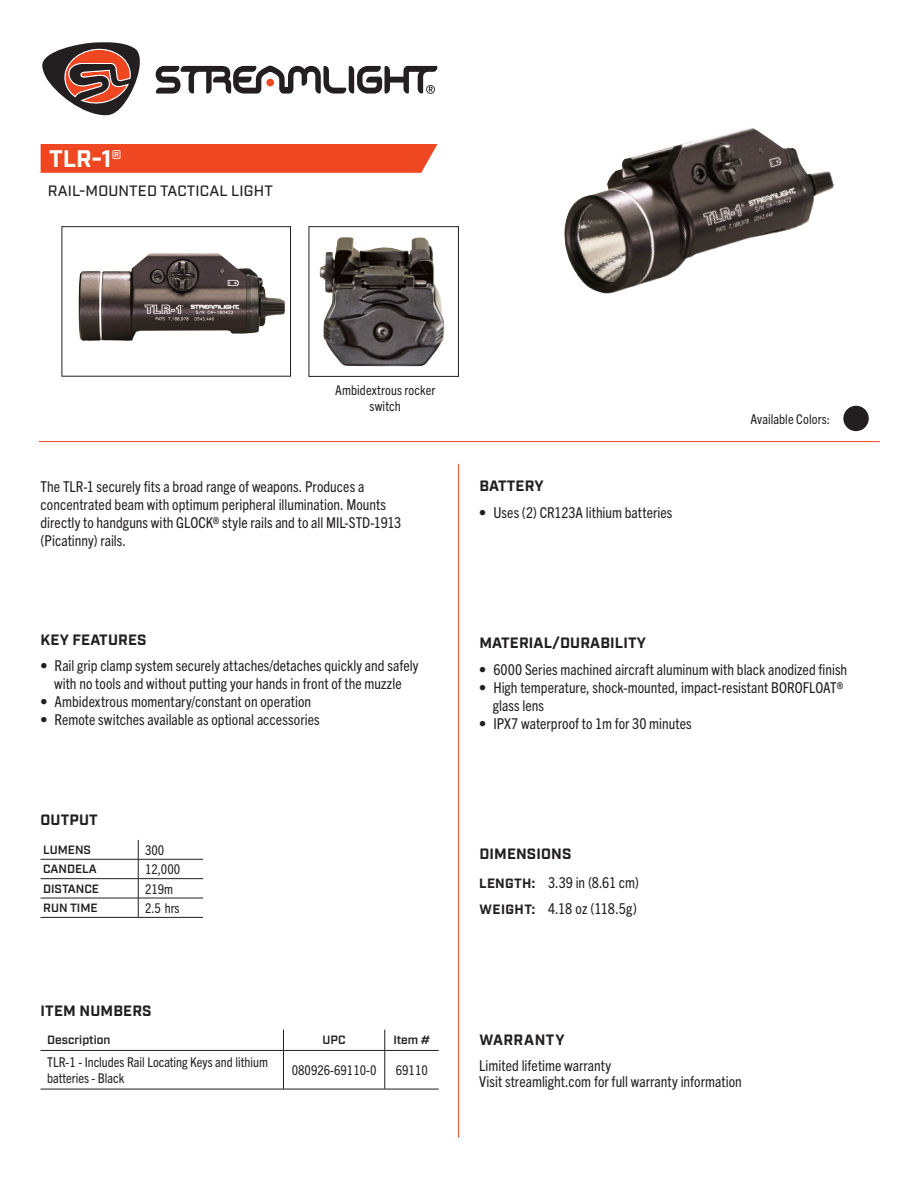
<style>
.page{position:relative;width:918px;height:1188px;background:#fff}
.page>*{position:absolute;margin:0;border:0;box-sizing:border-box;transform-origin:0 0}
.t1{font:700 24px "Industry";color:#fff}
.New_Info_Sheet_Main_Font{font:condensed 15px/18px "Trade Gothic Next LT Pro";letter-spacing:.005em;color:#231f20}
.t2{font:700 15px "Industry";letter-spacing:.01em;color:#231f20}
.t3{font:500 15px "Industry";letter-spacing:.01em;color:#231f20}
.t4{font:700 15px "Industry";letter-spacing:.035em;color:#231f20}
.t5{font:condensed 13.5px/16.2px "Trade Gothic Next LT Pro";color:#231f20}
.t6{font:700 13.5px "Industry";letter-spacing:.025em;color:#231f20}
.t7{font:600 12px "Industry";color:#231f20}
</style>
<div class="page">
<hr style="left:458px;top:464px;width:1px;height:674px;background:#ef4722">
<hr style="left:39px;top:441px;width:841px;height:1px;background:#ef4722">
<div style="left:41px;top:144px;width:397px;height:29px;background:#ef4722"></div>
<svg style="left:42px;top:42px;width:98px;height:74px"></svg>
<svg style="left:156px;top:65px;width:281px;height:29px"></svg>
<svg style="left:283px;top:1030px;width:1px;height:20px"></svg>
<svg style="left:384px;top:1030px;width:1px;height:20px"></svg>
<hr style="left:40px;top:1050px;width:244px;height:1px;background:#231f20">
<hr style="left:284px;top:1050px;width:101px;height:1px;background:#231f20">
<hr style="left:283px;top:1051px;width:1px;height:38px;background:#231f20">
<hr style="left:385px;top:1050px;width:54px;height:1px;background:#231f20">
<hr style="left:384px;top:1051px;width:1px;height:38px;background:#231f20">
<hr style="left:40px;top:1089px;width:244px;height:1px;background:#231f20">
<hr style="left:284px;top:1089px;width:101px;height:1px;background:#231f20">
<hr style="left:385px;top:1089px;width:54px;height:1px;background:#231f20">
<div style="left:843px;top:406px;width:26px;height:25px;background:#231f20;border-radius:50%"></div>
<img style="left:564px;top:128px;width:270px;height:166px">
<hr style="left:41px;top:859px;width:97px;height:1px;background:#231f20">
<hr style="left:138px;top:859px;width:65px;height:1px;background:#231f20">
<hr style="left:41px;top:878px;width:97px;height:1px;background:#231f20">
<hr style="left:138px;top:878px;width:65px;height:1px;background:#231f20">
<hr style="left:41px;top:898px;width:97px;height:1px;background:#231f20">
<hr style="left:138px;top:898px;width:65px;height:1px;background:#231f20">
<svg style="left:138px;top:840px;width:1px;height:77px"></svg>
<hr style="left:41px;top:917px;width:97px;height:1px;background:#231f20">
<hr style="left:138px;top:917px;width:65px;height:1px;background:#231f20">
<img style="left:319px;top:237px;width:125px;height:130px">
<div style="left:309px;top:226px;width:150px;height:151px;border:1px solid #231f20"></div>
<img style="left:78px;top:253px;width:207px;height:88px">
<div style="left:62px;top:226px;width:229px;height:150px;border:1px solid #231f20"></div>
<p class="t1" style="left:49px;top:144px;width:74px">TLR-1®</p>
<p class="t3" style="left:48px;top:182px;width:227px">RAIL-MOUNTED TACTICAL LIGHT</p>
<p class="t5" style="left:335px;top:381px;width:102px;text-align:center">Ambidextrous rocker switch</p>
<p class="New_Info_Sheet_Main_Font" style="left:41px;top:476px;width:362px">The TLR-1 securely fits a broad range of weapons. Produces a concentrated beam with optimum peripheral illumination. Mounts directly to handguns with GLOCK® style rails and to all MIL-STD-1913 (Picatinny) rails.</p>
<p class="t2" style="left:41px;top:630px;width:107px">KEY FEATURES</p>
<p class="New_Info_Sheet_Main_Font" style="left:40px;top:656px;width:380px;text-align:center">• Rail grip clamp system securely attaches/detaches quickly and safely with no tools and without putting your hands in front of the muzzle</p>
<p class="New_Info_Sheet_Main_Font" style="left:40px;top:692px;width:272px">• Ambidextrous momentary/constant on operation</p>
<p class="New_Info_Sheet_Main_Font" style="left:40px;top:710px;width:281px">• Remote switches available as optional accessories</p>
<p class="t2" style="left:41px;top:810px;width:59px">OUTPUT</p>
<p class="t7" style="left:43px;top:843px;width:49px">LUMENS</p>
<p class="t5" style="left:145px;top:841px;width:21px">300</p>
<p class="t7" style="left:43px;top:862px;width:55px">CANDELA</p>
<p class="t5" style="left:145px;top:860px;width:37px">12,000</p>
<p class="t7" style="left:43px;top:881px;width:57px">DISTANCE</p>
<p class="t5" style="left:145px;top:880px;width:30px">219m</p>
<p class="t7" style="left:43px;top:901px;width:56px">RUN TIME</p>
<p class="t5" style="left:145px;top:899px;width:36px">2.5 hrs</p>
<p class="t2" style="left:41px;top:1002px;width:113px">ITEM NUMBERS</p>
<p class="t7" style="left:47px;top:1033px;width:65px">Description</p>
<p class="t7" style="left:323px;top:1033px;width:25px">UPC</p>
<p class="t7" style="left:393px;top:1033px;width:39px">Item #</p>
<p class="t5" style="left:47px;top:1053px;width:222px">TLR-1 - Includes Rail Locating Keys and lithium batteries - Black</p>
<p class="t5" style="left:292px;top:1061px;width:86px">080926-69110-0</p>
<p class="t5" style="left:396px;top:1061px;width:34px">69110</p>
<p class="t2" style="left:479px;top:477px;width:66px">BATTERY</p>
<p class="New_Info_Sheet_Main_Font" style="left:479px;top:503px;width:195px">• Uses (2) CR123A lithium batteries</p>
<p class="t2" style="left:479px;top:634px;width:168px">MATERIAL/DURABILITY</p>
<p class="t5" style="left:751px;top:410px;width:81px">Available Colors:</p>
<p class="New_Info_Sheet_Main_Font" style="left:479px;top:660px;width:369px">• 6000 Series machined aircraft aluminum with black anodized finish</p>
<p class="New_Info_Sheet_Main_Font" style="left:493px;top:678px;width:352px;text-indent:-14px">• High temperature, shock-mounted, impact-resistant BOROFLOAT® glass lens</p>
<p class="New_Info_Sheet_Main_Font" style="left:479px;top:714px;width:214px">• IPX7 waterproof to 1m for 30 minutes</p>
<p class="t2" style="left:479px;top:845px;width:94px">DIMENSIONS</p>
<p class="t6" style="left:479px;top:875px;width:57px">LENGTH:</p>
<p class="New_Info_Sheet_Main_Font" style="left:548px;top:873px;width:92px">3.39 in (8.61 cm)</p>
<p class="t6" style="left:479px;top:901px;width:57px">WEIGHT:</p>
<p class="New_Info_Sheet_Main_Font" style="left:548px;top:898px;width:90px">4.18 oz (118.5g)</p>
<p class="t4" style="left:479px;top:1031px;width:87px">WARRANTY</p>
<p class="New_Info_Sheet_Main_Font" style="left:479px;top:1055px;width:133px">Limited lifetime warranty</p>
<p class="New_Info_Sheet_Main_Font" style="left:479px;top:1072px;width:264px">Visit streamlight.com for full warranty information</p>
</div>
